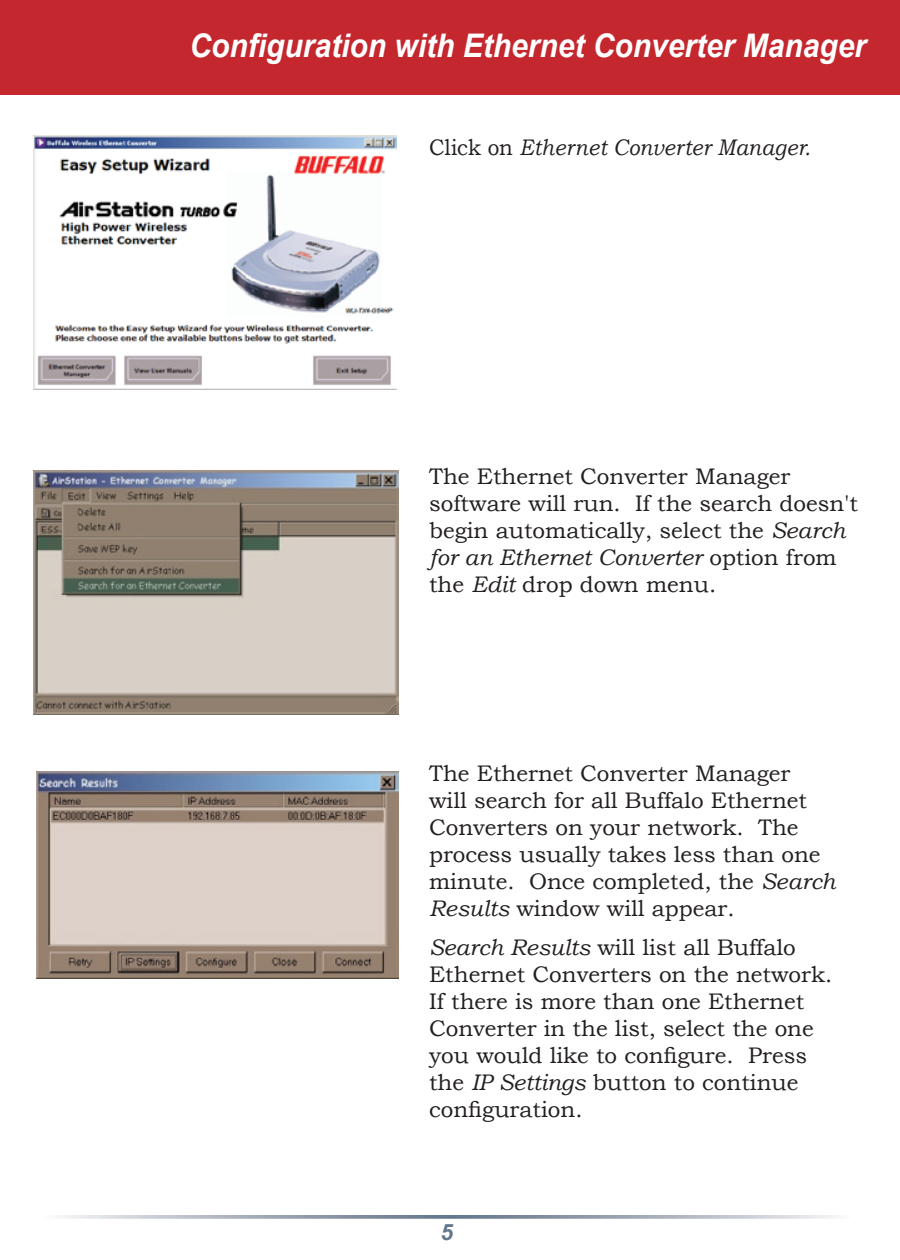
<style>
.page{position:relative;width:900px;height:1260px;background:#fff}
.page>*{position:absolute;margin:0;border:0;box-sizing:border-box;transform-origin:0 0}
.t1{font:italic 700 32.5px "Arial";color:#fff;scale:.92 1}
.t2{font:22.5px/27px "Bookman Old Style";color:#231f20}
.t3{font:italic 22.5px "Bookman Old Style";letter-spacing:.005em;color:#231f20;scale:.92 1}
.s1{font-style:normal}
.s2{font-style:italic}
</style>
<div class="page">
<div style="left:0;top:0;width:900px;height:94px;background:#c4272d"></div>
<div style="left:40px;top:1215px;width:810px;height:4px;border:2px solid #fff"></div>
<img style="left:34px;top:136px;width:363px;height:254px">
<img style="left:34px;top:470px;width:365px;height:245px">
<img style="left:36px;top:772px;width:363px;height:207px">
<h1 class="t1" style="left:190px;top:24px;width:737px">Configuration with Ethernet Converter Manager</h1>
<p class="t3" style="left:429px;top:132px;width:416px"><span class="s1">Click on</span> Ethernet Converter Manager.</p>
<p class="t2" style="left:429px;top:462px;width:430px">The Ethernet Converter Manager software will run. If the search doesn't begin automatically, select the <span class="s2">Search for an Ethernet Converter</span> option from the <span class="s2">Edit</span> drop down menu.</p>
<p class="t2" style="left:429px;top:760px;width:408px">The Ethernet Converter Manager<br>will search for all Buffalo Ethernet Converters on your network. The process usually takes less than one minute. Once completed, the <span class="s2">Search Results</span> window will appear.</p>
<p class="t2" style="left:429px;top:933px;width:405px"><span class="s2">Search Results</span> will list all Buffalo<br>Ethernet Converters on the network.<br>If there is more than one Ethernet<br>Converter in the list, select the one you would like to configure. Press the <span class="s2">IP Settings</span> button to continue configuration.</p>
</div>
